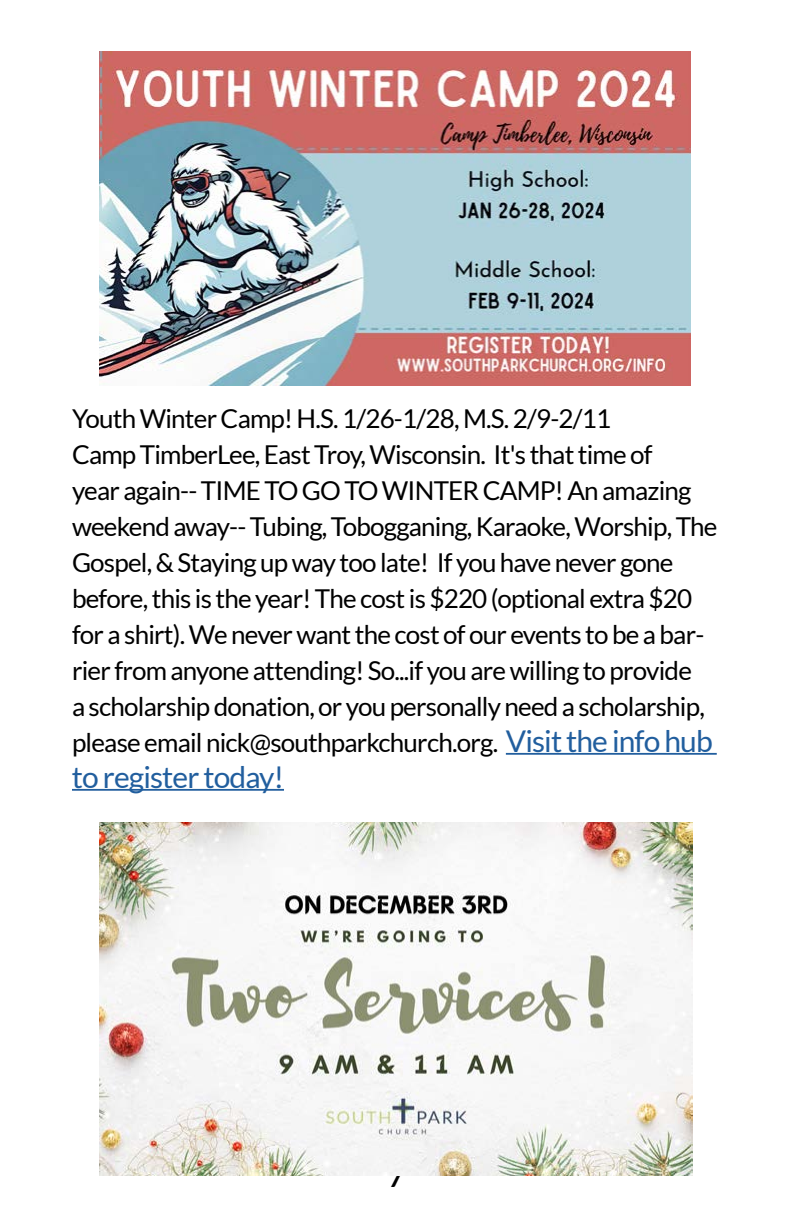
<style>
.page{position:relative;width:792px;height:1224px;background:#fff}
.page>*{position:absolute;margin:0;border:0;box-sizing:border-box;transform-origin:0 0}
.t1{font:30px "Lato";letter-spacing:-.03em;color:#215e9e}
.t2{font:26px/36px "Lato";letter-spacing:-.03em;color:#000}
.t3{font:700 26px "Lato";color:#000}
.s1{font-size:30px;color:#215e9e}
</style>
<div class="page">
<img style="left:99px;top:52px;width:591px;height:334px">
<hr style="left:506px;top:753px;width:211px;height:2px;background:#215e9e">
<hr style="left:72px;top:789px;width:212px;height:2px;background:#215e9e">
<img style="left:99px;top:822px;width:594px;height:354px">
<p class="t2" style="left:72px;top:400px;width:647px">Youth Winter Camp! H.S. 1/26-1/28, M.S. 2/9-2/11<br>Camp TimberLee, East Troy, Wisconsin. It's that time of<br>year again-- TIME TO GO TO WINTER CAMP! An amazing weekend away-- Tubing, Tobogganing, Karaoke, Worship, The Gospel, &amp; Staying up way too late! If you have never gone before, this is the year! The cost is $220 (optional extra $20 for a shirt). We never want the cost of our events to be a bar&shy;rier from anyone attending! So...if you are willing to provide<br>a scholarship donation, or you personally need a scholarship, please email nick@southparkchurch.org. <span class="s1">Visit the info hub</span></p>
<p class="t1" style="left:72px;top:760px;width:214px">to register today!</p>
<p class="t3" style="left:388px;top:1163px;width:17px">7</p>
</div>
